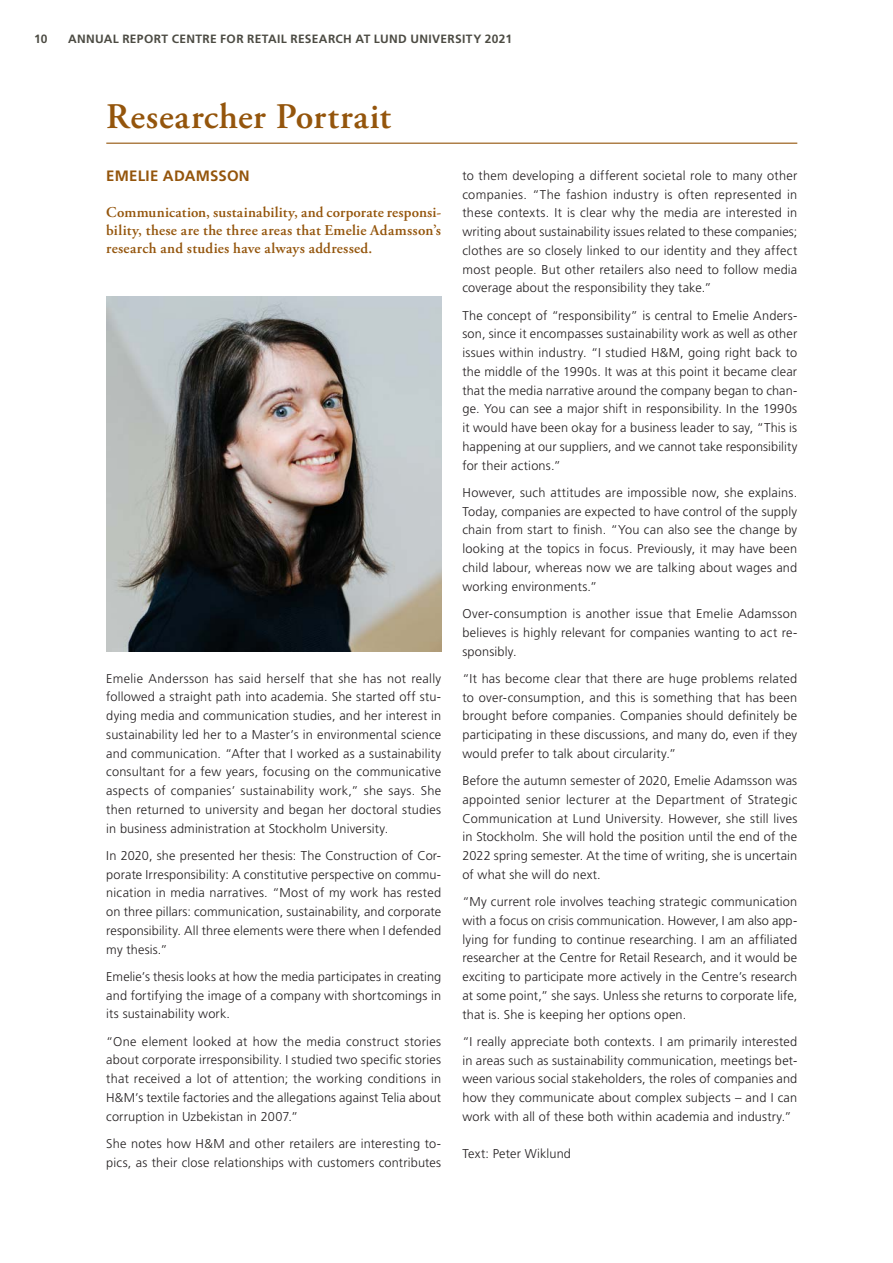
<style>
.page{position:relative;width:893px;height:1263px;background:#fff}
.page>*{position:absolute;margin:0;border:0;box-sizing:border-box;transform-origin:0 0}
.Brons_huvudrubriker{font:600 36px "Adobe Garamond Pro";letter-spacing:.02em;color:#94550c}
.Brons_Ingress{font:600 15px/18px "Adobe Garamond Pro";letter-spacing:.02em;color:#94550c;text-align:justify}
.Brons_Underrubrik_1{font:700 15px "Frutiger LT Std";letter-spacing:.015em;color:#94550c}
.Svart_Brödtext_utan{font:300 12.75px/18.8px "Frutiger LT Std";letter-spacing:.015em;color:#231f20;text-align:justify}
.t1{font:700 12px "Frutiger LT Std";letter-spacing:.03em;color:#4c4b43}
</style>
<div class="page">
<hr style="left:106px;top:143px;width:691px;height:1px;background:#94550c">
<img style="left:106px;top:296px;width:335px;height:356px">
<p class="t1" style="left:34px;top:32px;width:15px">10</p>
<p class="t1" style="left:68px;top:32px;width:446px">ANNUAL REPORT CENTRE FOR RETAIL RESEARCH AT LUND UNIVERSITY 2021</p>
<p class="Brons_huvudrubriker" style="left:106px;top:96px;width:286px">Researcher Portrait</p>
<p class="Brons_Underrubrik_1" style="left:106px;top:167px;width:145px">EMELIE ADAMSSON</p>
<p class="Brons_Ingress" style="left:106px;top:204px;width:336px">Communication, sustainability, and corporate responsi&shy;bility, these are the three areas that Emelie Adamsson’s research and studies have always addressed.</p>
<p class="Svart_Brödtext_utan" style="left:106px;top:669px;width:336px">Emelie Andersson has said herself that she has not really followed a straight path into academia. She started off stu&shy;dying media and communication studies, and her interest in sustainability led her to a Master’s in environmental science and communication. “After that I worked as a sustainability consultant for a few years, focusing on the communicative aspects of companies’ sustainability work,” she says. She then returned to university and began her doctoral studies in business administration at Stockholm University.</p>
<p class="Svart_Brödtext_utan" style="left:106px;top:846px;width:336px">In 2020, she presented her thesis: The Construction of Cor&shy;porate Irresponsibility: A constitutive perspective on commu&shy;nication in media narratives. “Most of my work has rested on three pillars: communication, sustainability, and corporate responsibility. All three elements were there when I defended my thesis.”</p>
<p class="Svart_Brödtext_utan" style="left:106px;top:967px;width:336px">Emelie’s thesis looks at how the media participates in creating and fortifying the image of a company with shortcomings in its sustainability work.</p>
<p class="Svart_Brödtext_utan" style="left:106px;top:1032px;width:336px">“One element looked at how the media construct stories about corporate irresponsibility. I studied two specific stories that received a lot of attention; the working conditions in H&amp;M’s textile factories and the allegations against Telia about corruption in Uzbekistan in 2007.”</p>
<p class="Svart_Brödtext_utan" style="left:106px;top:1134px;width:336px">She notes how H&amp;M and other retailers are interesting to&shy;pics, as their close relationships with customers contributes</p>
<p class="Svart_Brödtext_utan" style="left:462px;top:166px;width:336px">to them developing a different societal role to many other companies. “The fashion industry is often represented in these contexts. It is clear why the media are interested in writing about sustainability issues related to these companies; clothes are so closely linked to our identity and they affect most people. But other retailers also need to follow media coverage about the responsibility they take.”</p>
<p class="Svart_Brödtext_utan" style="left:462px;top:306px;width:336px">The concept of “responsibility” is central to Emelie Anders&shy;son, since it encompasses sustainability work as well as other issues within industry. “I studied H&amp;M, going right back to the middle of the 1990s. It was at this point it became clear that the media narrative around the company began to chan&shy;ge. You can see a major shift in responsibility. In the 1990s it would have been okay for a business leader to say, “This is happening at our suppliers, and we cannot take responsibility for their actions.”</p>
<p class="Svart_Brödtext_utan" style="left:462px;top:483px;width:336px">However, such attitudes are impossible now, she explains.<br>Today, companies are expected to have control of the supply chain from start to finish. “You can also see the change by looking at the topics in focus. Previously, it may have been child labour, whereas now we are talking about wages and working environments.”</p>
<p class="Svart_Brödtext_utan" style="left:462px;top:604px;width:336px">Over-consumption is another issue that Emelie Adamsson believes is highly relevant for companies wanting to act re&shy;sponsibly.</p>
<p class="Svart_Brödtext_utan" style="left:462px;top:669px;width:336px">“It has become clear that there are huge problems related to over-consumption, and this is something that has been brought before companies. Companies should definitely be participating in these discussions, and many do, even if they would prefer to talk about circularity.”</p>
<p class="Svart_Brödtext_utan" style="left:462px;top:771px;width:336px">Before the autumn semester of 2020, Emelie Adamsson was appointed senior lecturer at the Department of Strategic Communication at Lund University. However, she still lives in Stockholm. She will hold the position until the end of the 2022 spring semester. At the time of writing, she is uncertain of what she will do next.</p>
<p class="Svart_Brödtext_utan" style="left:462px;top:892px;width:336px">“My current role involves teaching strategic communication with a focus on crisis communication. However, I am also app&shy;lying for funding to continue researching. I am an affiliated researcher at the Centre for Retail Research, and it would be exciting to participate more actively in the Centre’s research at some point,” she says. Unless she returns to corporate life, that is. She is keeping her options open.</p>
<p class="Svart_Brödtext_utan" style="left:462px;top:1032px;width:336px">“I really appreciate both contexts. I am primarily interested in areas such as sustainability communication, meetings bet&shy;ween various social stakeholders, the roles of companies and how they communicate about complex subjects – and I can work with all of these both within academia and industry.”</p>
<p class="Svart_Brödtext_utan" style="left:462px;top:1144px;width:110px">Text: Peter Wiklund</p>
</div>
